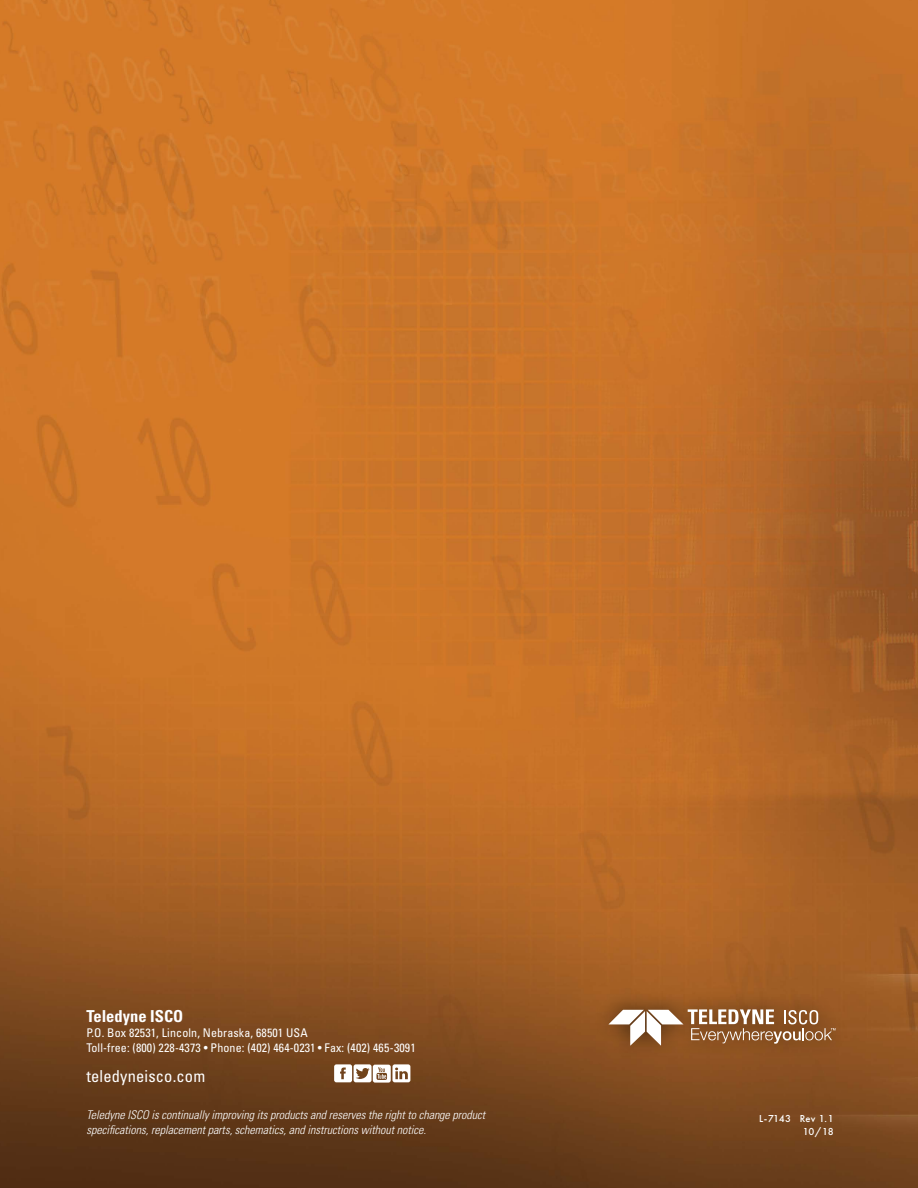
<style>
.page{position:relative;width:918px;height:1188px;background:#fff}
.page>*{position:absolute;margin:0;border:0;box-sizing:border-box;transform-origin:0 0}
.BODY{font:condensed 16.5px "Univers";letter-spacing:.01em;color:#fff}
.BODY-2{font:700 condensed 16.5px "Univers";color:#fff}
.BODY-3{font:italic 300 condensed 12px/15px "Univers";color:#fff}
.BODY-4{font:condensed 12px "Univers";letter-spacing:.01em;color:#fff}
.t1{font:500 10.5px/12.6px "Futura PT";letter-spacing:-.01em;color:#fff;text-align:right}
</style>
<div class="page">
<img style="left:0;top:0;width:918px;height:1188px">
<div style="left:593px;top:991px;width:258px;height:70px;background:#000;opacity:.5"></div>
<svg style="left:608px;top:1009px;width:228px;height:36px"></svg>
<svg style="left:334px;top:1064px;width:76px;height:19px"></svg>
<p class="BODY-2" style="left:86px;top:1006px;width:98px">Teledyne ISCO</p>
<p class="BODY-4" style="left:86px;top:1025px;width:223px">P.O. Box 82531, Lincoln, Nebraska, 68501 USA</p>
<p class="BODY-4" style="left:86px;top:1040px;width:331px">Toll-free: (800) 228-4373 • Phone: (402) 464-0231 • Fax: (402) 465-3091</p>
<p class="BODY" style="left:86px;top:1066px;width:120px">teledyneisco.com</p>
<p class="BODY-3" style="left:86px;top:1107px;width:400px">Teledyne ISCO is continually improving its products and reserves the right to change product specifications, replacement parts, schematics, and instructions without notice.</p>
<p class="t1" style="left:759px;top:1113px;width:76px">L-7143 Rev 1.1<br>10/18</p>
</div>
